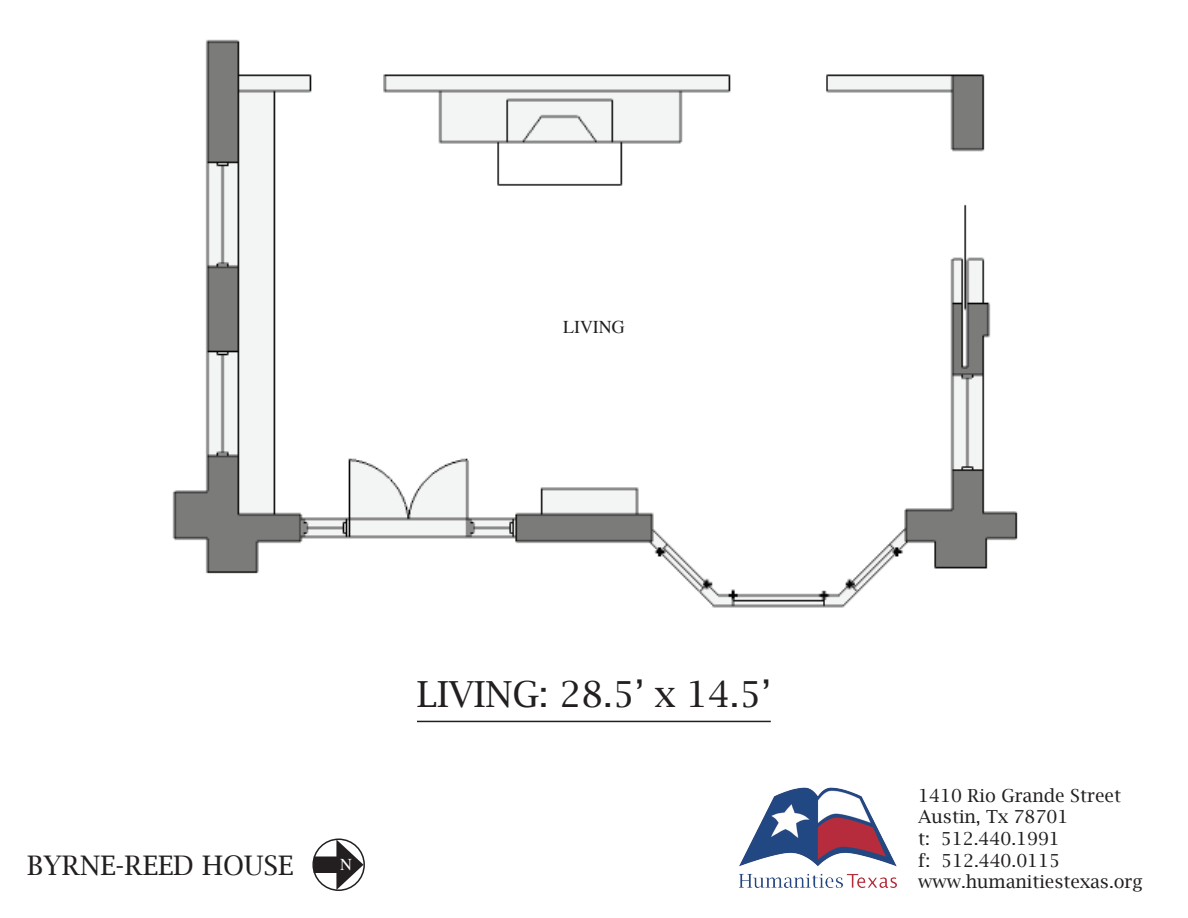
<style>
.page{position:relative;width:1188px;height:918px;background:#fff}
.page>*{position:absolute;margin:0;border:0;box-sizing:border-box;transform-origin:0 0}
.t1{font:36px "Lucida Bright";color:#231f20}
.t2{font:27px "Lucida Bright";color:#231f20}
.t3{font:18px/21.6px "Lucida Bright";color:#231f20}
.t4{font:18px "Times";color:#231f20}
.t5{font:16.5px "Times";color:#fff}
</style>
<div class="page">
<img style="left:172px;top:39px;width:846px;height:569px">
<hr style="left:417px;top:721px;width:354px;height:1px;background:#231f20">
<img style="left:738px;top:787px;width:159px;height:101px">
<div style="left:312px;top:838px;width:53px;height:53px;border:2px solid #231f20;border-radius:50%"></div>
<div style="left:314px;top:856px;width:33px;height:17px;background:#231f20"></div>
<svg style="left:336px;top:840px;width:28px;height:50px"></svg>
<p class="t4" style="left:563px;top:320px;width:63px">LIVING</p>
<h2 class="t2" style="left:27px;top:849px;width:268px">BYRNE-REED HOUSE</h2>
<p class="t5" style="left:340px;top:858px;width:13px">N</p>
<h1 class="t1" style="left:417px;top:672px;width:355px">LIVING: 28.5’ x 14.5’</h1>
<p class="t3" style="left:918px;top:784px;width:226px">1410 Rio Grande Street<br>Austin, Tx 78701<br>t: 512.440.1991<br>f: 512.440.0115 www.humanitiestexas.org</p>
</div>
